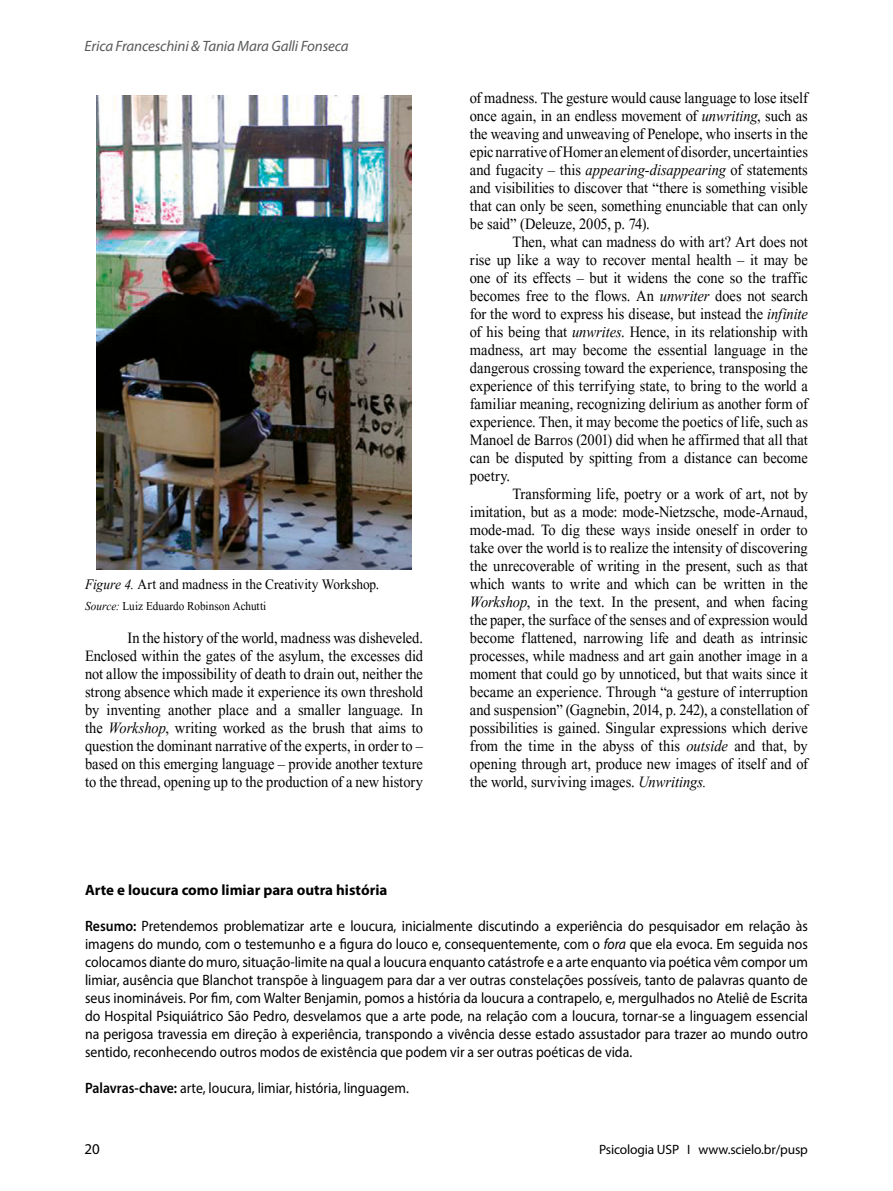
<style>
.page{position:relative;width:893px;height:1191px;background:#fff}
.page>*{position:absolute;margin:0;border:0;box-sizing:border-box;transform-origin:0 0}
.t1{font:19.5px/18px "Aparajita";color:#000;text-align:justify;scale:.92 1}
.t2{font:18px "Aparajita";color:#000;scale:.92 1}
.t3{font:15px/18px "Myriad Pro";color:#000;text-align:justify;scale:.92 1}
.t4{font:italic 15px "Myriad Pro";letter-spacing:-.01em;color:#58595b}
.t5{font:700 15px "Myriad Pro";color:#000}
.t6{font:15px "Aparajita";letter-spacing:.005em;color:#000;scale:.92 1}
.t7{font:15px "Myriad Pro";color:#000}
.t8{font:13.5px "Myriad Pro";letter-spacing:-.01em;color:#000}
.s1{font-style:italic}
.s2{font-weight:600}
</style>
<div class="page">
<img style="left:97px;top:96px;width:315px;height:474px">
<p class="t4" style="left:85px;top:37px;width:265px">Erica Franceschini &amp; Tania Mara Galli Fonseca</p>
<p class="t2" style="left:85px;top:575px;width:321px"><span class="s1">Figure 4.</span> Art and madness in the Creativity Workshop.</p>
<p class="t6" style="left:85px;top:598px;width:199px"><span class="s1">Source:</span> Luiz Eduardo Robinson Achutti</p>
<p class="t1" style="left:85px;top:631px;width:369px;text-indent:43px">In the history of the world, madness was disheveled.<br>Enclosed within the gates of the asylum, the excesses did not allow the impossibility of death to drain out, neither the strong absence which made it experience its own threshold by inventing another place and a smaller language. In the <span class="s1">Workshop</span>, writing worked as the brush that aims to question the dominant narrative of the experts, in order to – based on this emerging language – provide another texture to the thread, opening up to the production of a new history</p>
<p class="t1" style="left:470px;top:91px;width:369px">of madness. The gesture would cause language to lose itself once again, in an endless movement of <span class="s1">unwriting</span>, such as the weaving and unweaving of Penelope, who inserts in the epic narrative of Homer an element of disorder, uncertainties and fugacity – this <span class="s1">appearing-disappearing</span> of statements and visibilities to discover that “there is something visible that can only be seen, something enunciable that can only be said” (Deleuze, 2005, p. 74).</p>
<p class="t1" style="left:470px;top:235px;width:369px;text-indent:43px">Then, what can madness do with art? Art does not rise up like a way to recover mental health – it may be one of its effects – but it widens the cone so the traffic becomes free to the flows. An <span class="s1">unwriter</span> does not search for the word to express his disease, but instead the <span class="s1">infinite </span>of his being that <span class="s1">unwrites</span>. Hence, in its relationship with madness, art may become the essential language in the dangerous crossing toward the experience, transposing the experience of this terrifying state, to bring to the world a familiar meaning, recognizing delirium as another form of experience. Then, it may become the poetics of life, such as Manoel de Barros (2001) did when he affirmed that all that can be disputed by spitting from a distance can become poetry.</p>
<p class="t1" style="left:470px;top:487px;width:369px;text-indent:43px">Transforming life, poetry or a work of art, not by imitation, but as a mode: mode-Nietzsche, mode-Arnaud, mode-mad. To dig these ways inside oneself in order to take over the world is to realize the intensity of discovering the unrecoverable of writing in the present, such as that which wants to write and which can be written in the <span class="s1">Workshop</span>, in the text. In the present, and when facing the paper, the surface of the senses and of expression would become flattened, narrowing life and death as intrinsic processes, while madness and art gain another image in a moment that could go by unnoticed, but that waits since it became an experience. Through “a gesture of interruption and suspension” (Gagnebin, 2014, p. 242), a constellation of possibilities is gained. Singular expressions which derive from the time in the abyss of this <span class="s1">outside</span> and that, by opening through art, produce new images of itself and of the world, surviving images. <span class="s1">Unwritings.</span></p>
<p class="t5" style="left:85px;top:880px;width:304px">Arte e loucura como limiar para outra história</p>
<p class="t3" style="left:85px;top:917px;width:787px"><span class="s2">Resumo:</span> Pretendemos problematizar arte e loucura, inicialmente discutindo a experiência do pesquisador em relação às imagens do mundo, com o testemunho e a figura do louco e, consequentemente, com o <span class="s1">fora</span> que ela evoca. Em seguida nos colocamos diante do muro, situação-limite na qual a loucura enquanto catástrofe e a arte enquanto via poética vêm compor um limiar, ausência que Blanchot transpõe à linguagem para dar a ver outras constelações possíveis, tanto de palavras quanto de seus inomináveis. Por fim, com Walter Benjamin, pomos a história da loucura a contrapelo, e, mergulhados no Ateliê de Escrita do Hospital Psiquiátrico São Pedro, desvelamos que a arte pode, na relação com a loucura, tornar-se a linguagem essencial na perigosa travessia em direção à experiência, transpondo a vivência desse estado assustador para trazer ao mundo outro sentido, reconhecendo outros modos de existência que podem vir a ser outras poéticas de vida.</p>
<p class="t3" style="left:85px;top:1079px;width:353px"><span class="s2">Palavras-chave:</span> arte, loucura, limiar, história, linguagem.</p>
<p class="t7" style="left:85px;top:1139px;width:17px">20</p>
<p class="t8" style="left:599px;top:1140px;width:210px">Psicologia USP I www.scielo.br/pusp</p>
</div>
